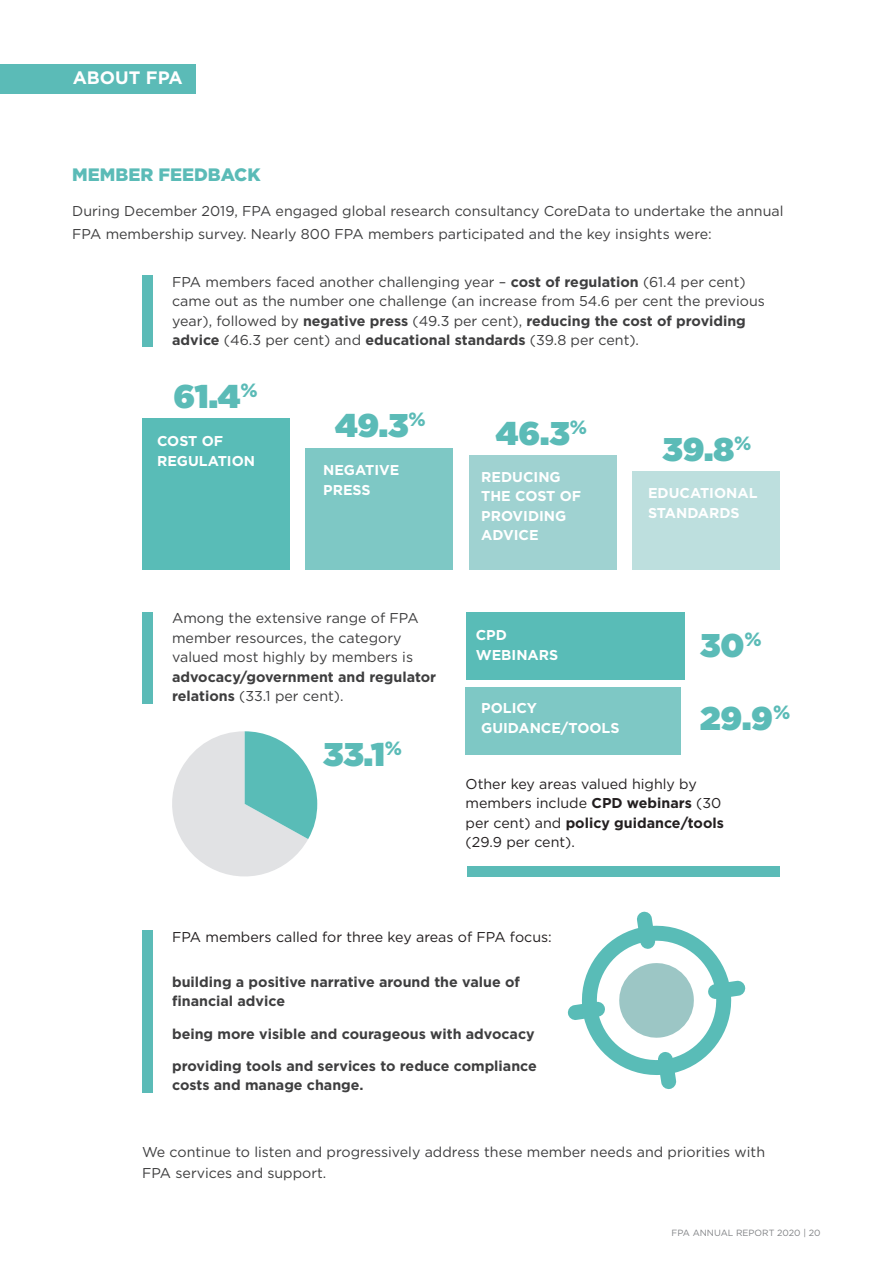
<style>
.page{position:relative;width:893px;height:1263px;background:#fff}
.page>*{position:absolute;margin:0;border:0;box-sizing:border-box;transform-origin:0 0}
.Body_Text_for_Review{font:900 32.85px "Gotham";color:#5bbbb7}
.Subheading_CAPS_-_te{font:900 18px "Gotham";color:#5bbbb7}
.t1{font:700 18px "Gotham";color:#fff}
.Body_Text_for_Review-2{font:14.25px/19.5px "Gotham";color:#3e3e3f}
.Body_Text_for_Review-3{font:700 14.25px/19.5px "Gotham";color:#3e3e3f}
.Body_Text_for_Review-4{font:14.25px/19.5px "Gotham";color:#231f20}
.Body_Text_for_Review-5{font:700 14.25px/19.5px "Gotham";color:#fff}
.t2{font:9px "Gotham";color:#808285}
.s1{font-weight:700}
</style>
<div class="page">
<div style="left:0;top:64px;width:196px;height:30px;background:#5bbbb7"></div>
<div style="left:632px;top:471px;width:147px;height:99px;background:#bddfde"></div>
<div style="left:469px;top:455px;width:147px;height:115px;background:#9fd2d1"></div>
<div style="left:306px;top:448px;width:147px;height:122px;background:#7ec8c5"></div>
<div style="left:142px;top:418px;width:147px;height:152px;background:#59bcb7"></div>
<div style="left:142px;top:276px;width:11px;height:71px;background:#5bbbb7"></div>
<div style="left:142px;top:612px;width:11px;height:91px;background:#5bbbb7"></div>
<svg style="left:172px;top:731px;width:145px;height:146px"></svg>
<div style="left:467px;top:866px;width:312px;height:10px;background:#5bbbb7"></div>
<div style="left:466px;top:687px;width:215px;height:68px;background:#7ec8c5"></div>
<div style="left:466px;top:612px;width:219px;height:68px;background:#59bcb7"></div>
<div style="left:142px;top:930px;width:11px;height:162px;background:#5bbbb7"></div>
<svg style="left:567px;top:911px;width:179px;height:178px"></svg>
<p class="t1" style="left:73px;top:66px;width:111px">ABOUT FPA</p>
<p class="Subheading_CAPS_-_te" style="left:72px;top:162px;width:190px">MEMBER FEEDBACK</p>
<p class="Body_Text_for_Review-2" style="left:72px;top:200px;width:713px;line-height:22.5px">During December 2019, FPA engaged global research consultancy CoreData to undertake the annual<br>FPA membership survey. Nearly 800 FPA members participated and the key insights were:</p>
<p class="Body_Text_for_Review-2" style="left:172px;top:272px;width:594px">FPA members faced another challenging year – <span class="s1">cost of regulation</span> (61.4 per cent) came out as the number one challenge (an increase from 54.6 per cent the previous year), followed by <span class="s1">negative press</span> (49.3 per cent), <span class="s1">reducing the cost of providing advice</span> (46.3 per cent) and <span class="s1">educational standards</span> (39.8 per cent).</p>
<p class="Body_Text_for_Review" style="left:173px;top:372px;width:86px">61.4<sup>%</sup></p>
<p class="Body_Text_for_Review-5" style="left:157px;top:431px;width:99px">COST OF<br>REGULATION</p>
<p class="Body_Text_for_Review" style="left:335px;top:402px;width:92px">49.3<sup>%</sup></p>
<p class="Body_Text_for_Review" style="left:496px;top:410px;width:93px">46.3<sup>%</sup></p>
<p class="Body_Text_for_Review-5" style="left:323px;top:460px;width:78px">NEGATIVE<br>PRESS</p>
<p class="Body_Text_for_Review-5" style="left:481px;top:467px;width:102px">REDUCING<br>THE COST OF<br>PROVIDING<br>ADVICE</p>
<p class="Body_Text_for_Review-2" style="left:172px;top:608px;width:266px">Among the extensive range of FPA member resources, the category valued most highly by members is <span class="s1">advocacy/government and regulator relations</span> (33.1 per cent).</p>
<p class="Body_Text_for_Review" style="left:323px;top:731px;width:80px">33.1<sup>%</sup></p>
<p class="Body_Text_for_Review-5" style="left:476px;top:626px;width:84px">CPD<br>WEBINARS</p>
<p class="Body_Text_for_Review-5" style="left:481px;top:698px;width:140px">POLICY<br>GUIDANCE/TOOLS</p>
<p class="Body_Text_for_Review" style="left:662px;top:425px;width:90px">39.8<sup>%</sup></p>
<p class="Body_Text_for_Review-5" style="left:648px;top:483px;width:111px">EDUCATIONAL<br>STANDARDS</p>
<p class="Body_Text_for_Review" style="left:700px;top:622px;width:63px">30<sup>%</sup></p>
<p class="Body_Text_for_Review" style="left:700px;top:694px;width:92px">29.9<sup>%</sup></p>
<p class="Body_Text_for_Review-4" style="left:466px;top:773px;width:260px">Other key areas valued highly by members include <span class="s1">CPD webinars</span> (30 per cent) and <span class="s1">policy guidance/tools </span>(29.9 per cent).</p>
<p class="Body_Text_for_Review-4" style="left:172px;top:927px;width:381px">FPA members called for three key areas of FPA focus:</p>
<p class="Body_Text_for_Review-3" style="left:172px;top:972px;width:349px">building a positive narrative around the value of financial advice</p>
<p class="Body_Text_for_Review-3" style="left:172px;top:1024px;width:364px">being more visible and courageous with advocacy</p>
<p class="Body_Text_for_Review-3" style="left:172px;top:1056px;width:366px">providing tools and services to reduce compliance costs and manage change.</p>
<p class="Body_Text_for_Review-2" style="left:142px;top:1141px;width:624px;line-height:21px">We continue to listen and progressively address these member needs and priorities with<br>FPA services and support.</p>
<p class="t2" style="left:672px;top:1227px;width:151px">FPA ANNUAL REPORT 2020 | 20</p>
</div>
